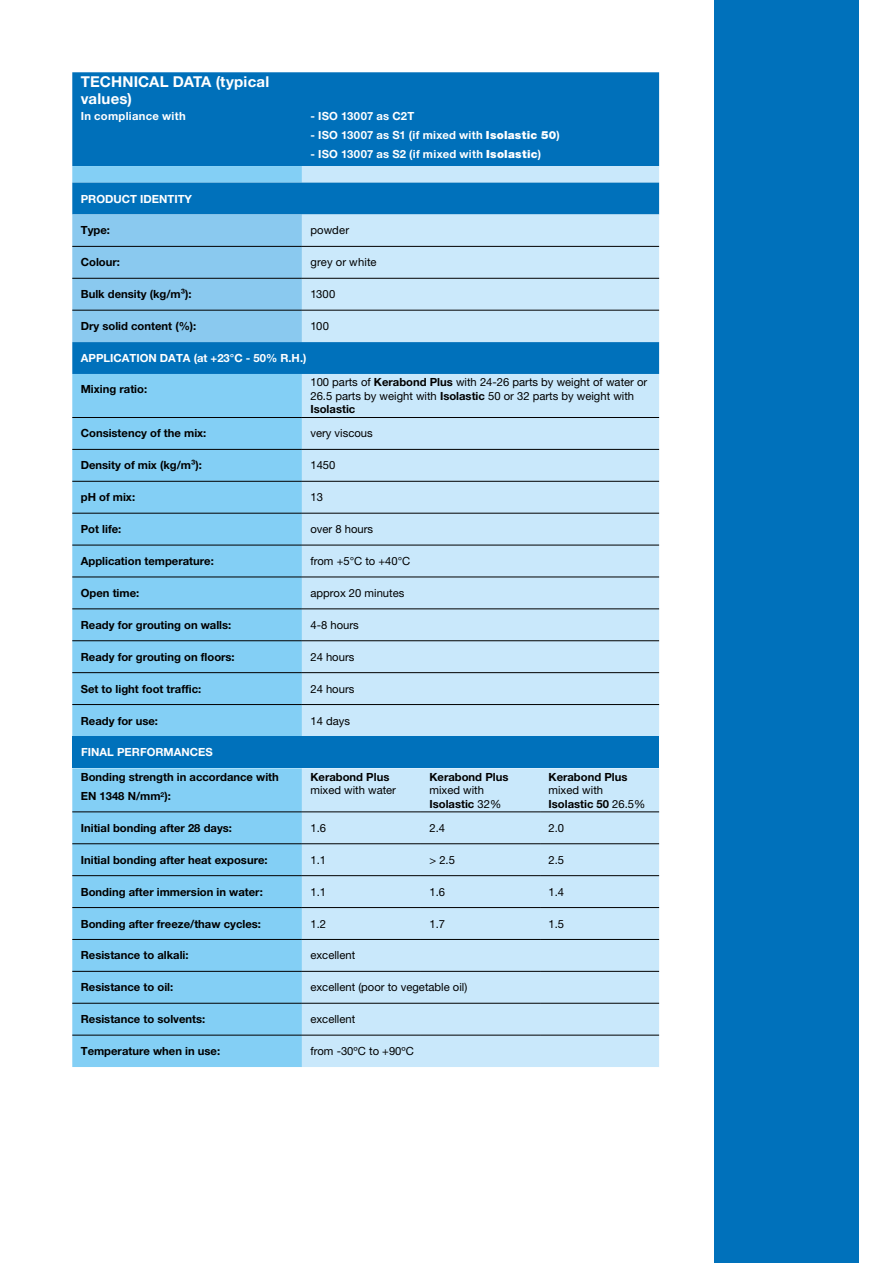
<style>
.page{position:relative;width:893px;height:1263px;background:#fff}
.page>*{position:absolute;margin:0;border:0;box-sizing:border-box;transform-origin:0 0}
.t1{font:700 15px/16.5px "Helvetica Neue LTW1 G";letter-spacing:.01em;color:#fff}
.t2{font:700 11.25px/19.2px "Helvetica Neue LTW1 G";color:#000}
.t3{font:11.25px/13.5px "Helvetica Neue LTW1 G";color:#000}
.t4{font:700 11.25px "Helvetica Neue LTW1 G";letter-spacing:.025em;color:#fff}
.t5{font:700 11.25px "Helvetica Neue LTW1 G";letter-spacing:.005em;color:#fff}
.s1{font-weight:900}
.s2{font-weight:700}
</style>
<div class="page">
<div style="left:714px;top:0;width:145px;height:1263px;background:#0071bb"></div>
<div style="left:72px;top:72px;width:587px;height:94px;background:#0070ba"></div>
<div style="left:72px;top:166px;width:230px;height:570px;background:#83cff5"></div>
<div style="left:302px;top:166px;width:357px;height:570px;background:#c9e8fb"></div>
<div style="left:72px;top:183px;width:587px;height:191px;background:#0071bb"></div>
<div style="left:72px;top:214px;width:230px;height:128px;background:#8ac9ef"></div>
<div style="left:302px;top:214px;width:357px;height:128px;background:#cbe9fb"></div>
<hr style="left:72px;top:417px;width:230px;height:1px;background:#000">
<hr style="left:302px;top:417px;width:357px;height:1px;background:#000">
<hr style="left:72px;top:449px;width:230px;height:1px;background:#000">
<hr style="left:302px;top:449px;width:357px;height:1px;background:#000">
<hr style="left:72px;top:481px;width:230px;height:1px;background:#000">
<hr style="left:302px;top:481px;width:357px;height:1px;background:#000">
<hr style="left:72px;top:513px;width:230px;height:1px;background:#000">
<hr style="left:302px;top:513px;width:357px;height:1px;background:#000">
<hr style="left:72px;top:545px;width:230px;height:1px;background:#000">
<hr style="left:302px;top:545px;width:357px;height:1px;background:#000">
<hr style="left:72px;top:577px;width:230px;height:1px;background:#000">
<hr style="left:302px;top:577px;width:357px;height:1px;background:#000">
<hr style="left:72px;top:608px;width:230px;height:1px;background:#000">
<hr style="left:302px;top:608px;width:357px;height:1px;background:#000">
<hr style="left:72px;top:640px;width:230px;height:1px;background:#000">
<hr style="left:302px;top:640px;width:357px;height:1px;background:#000">
<hr style="left:72px;top:672px;width:230px;height:1px;background:#000">
<hr style="left:302px;top:672px;width:357px;height:1px;background:#000">
<hr style="left:72px;top:246px;width:230px;height:1px;background:#000">
<hr style="left:302px;top:246px;width:357px;height:1px;background:#000">
<hr style="left:72px;top:278px;width:230px;height:1px;background:#000">
<hr style="left:302px;top:278px;width:357px;height:1px;background:#000">
<hr style="left:72px;top:310px;width:230px;height:1px;background:#000">
<hr style="left:302px;top:310px;width:357px;height:1px;background:#000">
<hr style="left:72px;top:704px;width:230px;height:1px;background:#000">
<hr style="left:302px;top:704px;width:357px;height:1px;background:#000">
<div style="left:72px;top:736px;width:587px;height:32px;background:#0071bb"></div>
<div style="left:72px;top:768px;width:230px;height:299px;background:#83cff5"></div>
<div style="left:302px;top:768px;width:357px;height:299px;background:#c9e8fb"></div>
<hr style="left:72px;top:811px;width:230px;height:1px;background:#000">
<hr style="left:72px;top:843px;width:230px;height:1px;background:#000">
<hr style="left:302px;top:843px;width:119px;height:1px;background:#000">
<hr style="left:421px;top:843px;width:119px;height:1px;background:#000">
<hr style="left:540px;top:843px;width:119px;height:1px;background:#000">
<hr style="left:72px;top:875px;width:230px;height:1px;background:#000">
<hr style="left:302px;top:875px;width:119px;height:1px;background:#000">
<hr style="left:421px;top:875px;width:119px;height:1px;background:#000">
<hr style="left:540px;top:875px;width:119px;height:1px;background:#000">
<hr style="left:72px;top:907px;width:230px;height:1px;background:#000">
<hr style="left:302px;top:907px;width:119px;height:1px;background:#000">
<hr style="left:421px;top:907px;width:119px;height:1px;background:#000">
<hr style="left:540px;top:907px;width:119px;height:1px;background:#000">
<hr style="left:72px;top:939px;width:230px;height:1px;background:#000">
<hr style="left:302px;top:939px;width:119px;height:1px;background:#000">
<hr style="left:421px;top:939px;width:119px;height:1px;background:#000">
<hr style="left:540px;top:939px;width:119px;height:1px;background:#000">
<hr style="left:72px;top:971px;width:230px;height:1px;background:#000">
<hr style="left:302px;top:971px;width:119px;height:1px;background:#000">
<hr style="left:421px;top:971px;width:119px;height:1px;background:#000">
<hr style="left:540px;top:971px;width:119px;height:1px;background:#000">
<hr style="left:72px;top:1003px;width:230px;height:1px;background:#000">
<hr style="left:302px;top:1003px;width:119px;height:1px;background:#000">
<hr style="left:421px;top:1003px;width:119px;height:1px;background:#000">
<hr style="left:540px;top:1003px;width:119px;height:1px;background:#000">
<hr style="left:72px;top:1035px;width:230px;height:1px;background:#000">
<hr style="left:302px;top:1035px;width:119px;height:1px;background:#000">
<hr style="left:421px;top:1035px;width:119px;height:1px;background:#000">
<hr style="left:540px;top:1035px;width:119px;height:1px;background:#000">
<hr style="left:302px;top:811px;width:119px;height:1px;background:#000">
<hr style="left:421px;top:811px;width:119px;height:1px;background:#000">
<hr style="left:540px;top:811px;width:119px;height:1px;background:#000">
<h1 class="t1" style="left:81px;top:74px;width:190px">TECHNICAL DATA (typical values)</h1>
<p class="t4" style="left:81px;top:109px;width:106px">In compliance with</p>
<p class="t4" style="left:310px;top:109px;width:105px">- ISO 13007 as C2T</p>
<p class="t4" style="left:310px;top:128px;width:251px">- ISO 13007 as S1 (if mixed with <span class="s1">Isolastic 50</span>)</p>
<p class="t4" style="left:310px;top:147px;width:232px">- ISO 13007 as S2 (if mixed with <span class="s1">Isolastic</span>)</p>
<p class="t5" style="left:81px;top:192px;width:113px">PRODUCT IDENTITY</p>
<p class="t2" style="left:81px;top:221px;width:31px">Type:</p>
<p class="t3" style="left:310px;top:224px;width:40px">powder</p>
<p class="t2" style="left:81px;top:253px;width:41px">Colour:</p>
<p class="t3" style="left:310px;top:256px;width:68px">grey or white</p>
<p class="t2" style="left:81px;top:285px;width:112px">Bulk density (kg/m³):</p>
<p class="t3" style="left:310px;top:287px;width:27px">1300</p>
<p class="t2" style="left:81px;top:316px;width:117px">Dry solid content (%):</p>
<p class="t3" style="left:310px;top:319px;width:20px">100</p>
<p class="t5" style="left:81px;top:351px;width:227px">APPLICATION DATA (at +23°C - 50% R.H.)</p>
<p class="t2" style="left:81px;top:379px;width:68px">Mixing ratio:</p>
<p class="t3" style="left:310px;top:375px;width:338px">100 parts of <span class="s2">Kerabond Plus</span> with 24-26 parts by weight of water or<br>26.5 parts by weight with <span class="s2">Isolastic</span> 50 or 32 parts by weight with<br><span class="s2">Isolastic</span></p>
<p class="t2" style="left:81px;top:424px;width:127px">Consistency of the mix:</p>
<p class="t3" style="left:310px;top:427px;width:64px">very viscous</p>
<p class="t2" style="left:81px;top:456px;width:123px">Density of mix (kg/m³):</p>
<p class="t3" style="left:310px;top:458px;width:27px">1450</p>
<p class="t2" style="left:81px;top:488px;width:56px">pH of mix:</p>
<p class="t3" style="left:310px;top:490px;width:14px">13</p>
<p class="t2" style="left:81px;top:519px;width:42px">Pot life:</p>
<p class="t3" style="left:310px;top:522px;width:64px">over 8 hours</p>
<p class="t2" style="left:81px;top:551px;width:135px">Application temperature:</p>
<p class="t3" style="left:310px;top:554px;width:102px">from +5°C to +40°C</p>
<p class="t2" style="left:81px;top:583px;width:60px">Open time:</p>
<p class="t3" style="left:310px;top:586px;width:95px">approx 20 minutes</p>
<p class="t2" style="left:81px;top:615px;width:152px">Ready for grouting on walls:</p>
<p class="t3" style="left:310px;top:618px;width:50px">4-8 hours</p>
<p class="t2" style="left:81px;top:647px;width:155px">Ready for grouting on floors:</p>
<p class="t3" style="left:310px;top:650px;width:45px">24 hours</p>
<p class="t2" style="left:81px;top:679px;width:122px">Set to light foot traffic:</p>
<p class="t3" style="left:310px;top:682px;width:45px">24 hours</p>
<p class="t2" style="left:81px;top:711px;width:79px">Ready for use:</p>
<p class="t3" style="left:310px;top:714px;width:41px">14 days</p>
<p class="t5" style="left:81px;top:745px;width:133px">FINAL PERFORMANCES</p>
<p class="t2" style="left:81px;top:767px;width:200px">Bonding strength in accordance with<br>EN 1348 N/mm<sup>2</sup>):</p>
<p class="t2" style="left:310px;top:767px;width:80px">Kerabond Plus</p>
<p class="t2" style="left:429px;top:767px;width:80px">Kerabond Plus</p>
<p class="t3" style="left:429px;top:783px;width:73px">mixed with<br><span class="s2">Isolastic</span> 32%</p>
<p class="t2" style="left:549px;top:767px;width:80px">Kerabond Plus</p>
<p class="t3" style="left:549px;top:783px;width:98px">mixed with<br><span class="s2">Isolastic 50</span> 26.5%</p>
<p class="t3" style="left:310px;top:783px;width:87px">mixed with water</p>
<p class="t2" style="left:81px;top:818px;width:153px">Initial bonding after 28 days:</p>
<p class="t3" style="left:310px;top:821px;width:17px">1.6</p>
<p class="t3" style="left:429px;top:821px;width:17px">2.4</p>
<p class="t3" style="left:549px;top:821px;width:17px">2.0</p>
<p class="t2" style="left:81px;top:850px;width:188px">Initial bonding after heat exposure:</p>
<p class="t3" style="left:310px;top:853px;width:17px">1.1</p>
<p class="t3" style="left:429px;top:853px;width:27px">&gt; 2.5</p>
<p class="t3" style="left:549px;top:853px;width:17px">2.5</p>
<p class="t2" style="left:81px;top:882px;width:184px">Bonding after immersion in water:</p>
<p class="t3" style="left:310px;top:885px;width:17px">1.1</p>
<p class="t3" style="left:429px;top:885px;width:17px">1.6</p>
<p class="t3" style="left:549px;top:885px;width:17px">1.4</p>
<p class="t2" style="left:81px;top:914px;width:182px">Bonding after freeze/thaw cycles:</p>
<p class="t3" style="left:310px;top:917px;width:17px">1.2</p>
<p class="t3" style="left:429px;top:917px;width:17px">1.7</p>
<p class="t3" style="left:549px;top:917px;width:17px">1.5</p>
<p class="t2" style="left:81px;top:946px;width:109px">Resistance to alkali:</p>
<p class="t3" style="left:310px;top:948px;width:46px">excellent</p>
<p class="t2" style="left:81px;top:978px;width:94px">Resistance to oil:</p>
<p class="t3" style="left:310px;top:980px;width:158px">excellent (poor to vegetable oil)</p>
<p class="t2" style="left:81px;top:1009px;width:126px">Resistance to solvents:</p>
<p class="t3" style="left:310px;top:1012px;width:46px">excellent</p>
<p class="t2" style="left:81px;top:1041px;width:141px">Temperature when in use:</p>
<p class="t3" style="left:310px;top:1044px;width:105px">from -30ºC to +90ºC</p>
</div>
